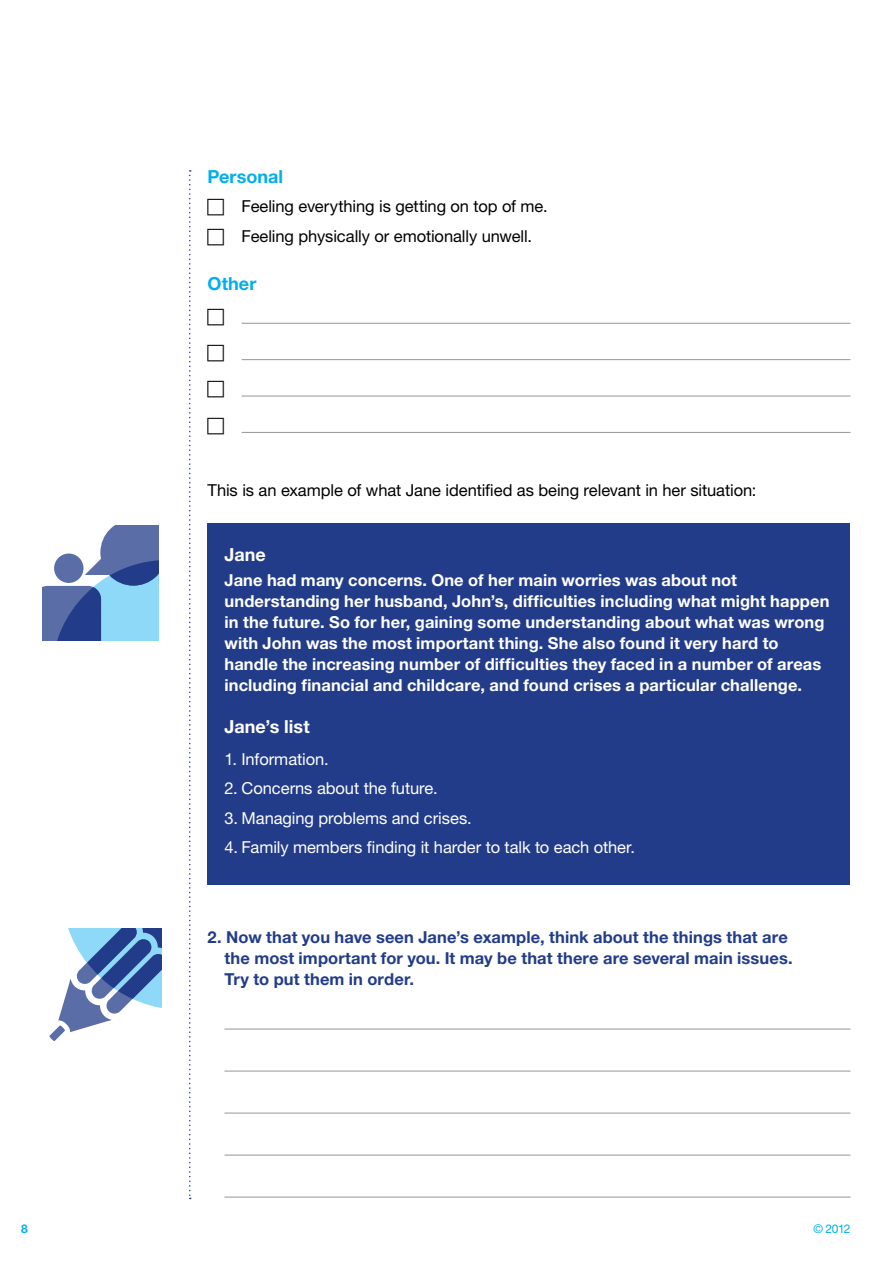
<style>
.page{position:relative;width:893px;height:1263px;background:#fff}
.page>*{position:absolute;margin:0;border:0;box-sizing:border-box;transform-origin:0 0}
.t1{font:700 18px "Helvetica Neue LT Pro";letter-spacing:.005em;color:#fff}
.t2{font:700 18px "Helvetica Neue LT Pro";letter-spacing:.005em;color:#00aeef}
.t3{font:700 16.5px/21px "Helvetica Neue LT Pro";letter-spacing:.005em;color:#fff}
.t4{font:700 16.5px/21px "Helvetica Neue LT Pro";letter-spacing:.005em;color:#233c8a}
.t5{font:16.5px/29.5px "Helvetica Neue LT Pro";letter-spacing:-.005em;color:#000}
.t6{font:16.5px "Helvetica Neue LT Pro";letter-spacing:-.005em;color:#fff}
.t7{font:12px "Helvetica Neue LT Pro";color:#00aeef}
.t8{font:700 12px "Helvetica Neue LT Pro";color:#00aeef}
</style>
<div class="page">
<div style="left:207px;top:524px;width:643px;height:361px;background:#233c8a"></div>
<svg style="left:189px;top:170px;width:2px;height:1029px"></svg>
<hr style="left:225px;top:1029px;width:625px;height:1px;background:#939598">
<hr style="left:225px;top:1071px;width:625px;height:1px;background:#939598">
<hr style="left:225px;top:1113px;width:625px;height:1px;background:#939598">
<hr style="left:225px;top:1155px;width:625px;height:1px;background:#939598">
<hr style="left:225px;top:1197px;width:625px;height:1px;background:#939598">
<hr style="left:242px;top:323px;width:608px;height:1px;background:#939598">
<hr style="left:242px;top:359px;width:608px;height:1px;background:#939598">
<hr style="left:242px;top:396px;width:608px;height:1px;background:#939598">
<hr style="left:242px;top:432px;width:608px;height:1px;background:#939598">
<svg style="left:49px;top:929px;width:113px;height:112px"></svg>
<svg style="left:43px;top:525px;width:116px;height:116px"></svg>
<p class="t2" style="left:207px;top:165px;width:77px">Personal</p>
<p class="t5" style="left:242px;top:192px;width:308px">Feeling everything is getting on top of me.<br>Feeling physically or emotionally unwell.</p>
<p class="t2" style="left:207px;top:272px;width:50px">Other</p>
<p class="t5" style="left:207px;top:475px;width:550px">This is an example of what Jane identified as being relevant in her situation:</p>
<p class="t1" style="left:225px;top:543px;width:43px">Jane</p>
<p class="t3" style="left:225px;top:569px;width:606px">Jane had many concerns. One of her main worries was about not understanding her husband, John’s, difficulties including what might happen in the future. So for her, gaining some understanding about what was wrong with John was the most important thing. She also found it very hard to handle the increasing number of difficulties they faced in a number of areas including financial and childcare, and found crises a particular challenge.</p>
<p class="t1" style="left:225px;top:715px;width:87px">Jane’s list</p>
<p class="t6" style="left:225px;top:749px;width:106px">1. Information.</p>
<p class="t6" style="left:224px;top:778px;width:215px">2. Concerns about the future.</p>
<p class="t6" style="left:224px;top:808px;width:249px">3. Managing problems and crises.</p>
<p class="t6" style="left:224px;top:837px;width:412px">4. Family members finding it harder to talk to each other.</p>
<p class="t4" style="left:225px;top:927px;width:570px;text-indent:-17px">2. Now that you have seen Jane’s example, think about the things that are the most important for you. It may be that there are several main issues.<br>Try to put them in order.</p>
<p class="t8" style="left:21px;top:1221px;width:8px">8</p>
<p class="t7" style="left:813px;top:1222px;width:39px">© 2012</p>
</div>
